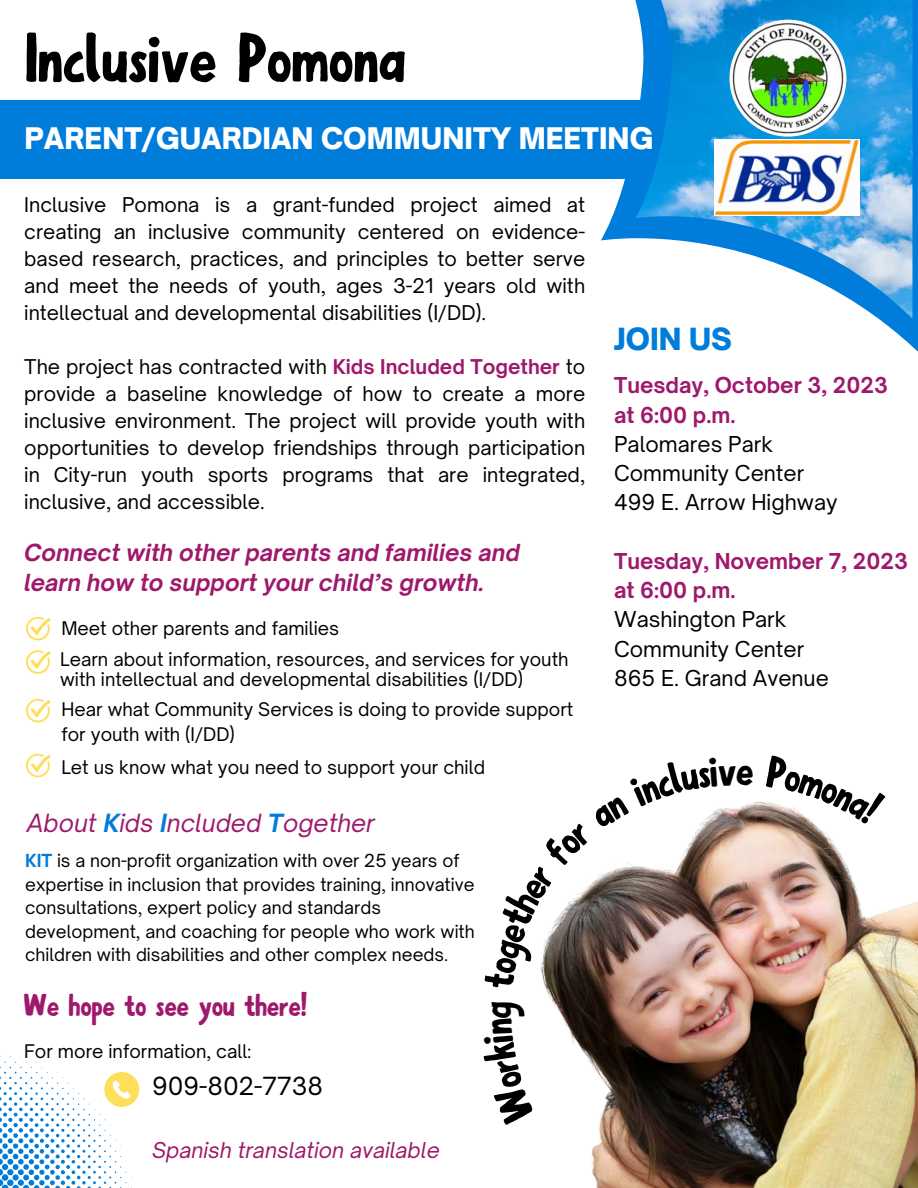
<style>
.page{position:relative;width:918px;height:1188px;background:#fff}
.page>*{position:absolute;margin:0;border:0;box-sizing:border-box;transform-origin:0 0}
.t1{font:70.35px "Boldoa Mat";color:#000}
.t2{font:45px "Boldoa Mat";color:#000}
.t3{font:31.5px "Boldoa Mat";color:#9f186b}
.t4{font:900 29.25px "Open Sauce One";color:#007cdb}
.t5{font:900 28.5px "Open Sauce One";color:#fff}
.t6{font:italic 24px "Open Sauce One";color:#9f186b}
.t7{font:23.85px "Open Sauce One";color:#000}
.t8{font:italic 700 22.5px/30.3px "Open Sauce One";color:#9f186b}
.t9{font:21px "Open Sauce One";color:#000}
.t10{font:700 21px/29.2px "Open Sauce One";color:#9f186b}
.t11{font:italic 20.85px "Open Sauce One";color:#9f186b}
.t12{font:19.5px/27px "Open Sauce One";color:#000;text-align:justify}
.t13{font:18px/19.2px "Open Sauce One";color:#000}
.t14{font:17.25px/23.7px "Open Sauce One";color:#000}
.s1{font-weight:700;color:#9f186b}
.s2{font-weight:700;color:#007cdb}
</style>
<div class="page">
<svg style="left:26px;top:617px;width:25px;height:23px"></svg>
<div style="left:0;top:100px;width:711px;height:79px;background:#007cdb"></div>
<svg style="left:877px;top:0;width:41px;height:352px;fill:#007cdb"></svg>
<img style="left:601px;top:0;width:311px;height:318px">
<svg style="left:0;top:1051px;width:139px;height:137px"></svg>
<img style="left:546px;top:801px;width:372px;height:387px">
<img style="left:725px;top:17px;width:124px;height:123px">
<svg style="left:26px;top:650px;width:25px;height:24px"></svg>
<svg style="left:26px;top:699px;width:25px;height:23px"></svg>
<svg style="left:26px;top:754px;width:25px;height:23px"></svg>
<img style="left:714px;top:140px;width:146px;height:75px">
<img style="left:541px;top:801px;width:212px;height:188px">
<svg style="left:765px;top:801px;width:121px;height:24px"></svg>
<p class="t1" style="left:26px;top:12px;width:382px">Inclusive Pomona</p>
<p class="t5" style="left:24px;top:121px;width:630px">PARENT/GUARDIAN COMMUNITY MEETING</p>
<p class="t12" style="left:24px;top:191px;width:562px">Inclusive Pomona is a grant-funded project aimed at creating an inclusive community centered on evidence&shy;based research, practices, and principles to better serve and meet the needs of youth, ages 3-21 years old with intellectual and developmental disabilities (I/DD).</p>
<p class="t12" style="left:24px;top:353px;width:562px">The project has contracted with <span class="s1">Kids Included Together</span> to provide a baseline knowledge of how to create a more inclusive environment. The project will provide youth with opportunities to develop friendships through participation in City-run youth sports programs that are integrated, inclusive, and accessible.</p>
<p class="t8" style="left:24px;top:537px;width:497px">Connect with other parents and families and learn how to support your child’s growth.</p>
<p class="t13" style="left:61px;top:619px;width:279px">Meet other parents and families</p>
<p class="t13" style="left:60px;top:650px;width:510px">Learn about information, resources, and services for youth with intellectual and developmental disabilities (I/DD)</p>
<p class="t13" style="left:61px;top:697px;width:514px;line-height:24.8px">Hear what Community Services is doing to provide support for youth with (I/DD)</p>
<p class="t13" style="left:61px;top:757px;width:425px">Let us know what you need to support your child</p>
<p class="t6" style="left:27px;top:808px;width:350px">About <span class="s2">K</span>ids <span class="s2">I</span>ncluded <span class="s2">T</span>ogether</p>
<p class="t14" style="left:25px;top:849px;width:451px"><span class="s2">KIT</span> is a non-profit organization with over 25 years of expertise in inclusion that provides training, innovative consultations, expert policy and standards development, and coaching for people who work with children with disabilities and other complex needs.</p>
<p class="t3" style="left:24px;top:985px;width:285px">We hope to see you there!</p>
<p class="t13" style="left:24px;top:1042px;width:229px">For more information, call:</p>
<p class="t7" style="left:152px;top:1072px;width:172px">909-802-7738</p>
<p class="t11" style="left:152px;top:1138px;width:289px">Spanish translation available</p>
<p class="t2" style="left:467px;top:1018px;width:19px;rotate:-90deg">g</p>
<p class="t4" style="left:614px;top:321px;width:119px">JOIN US</p>
<p class="t10" style="left:614px;top:371px;width:275px">Tuesday, October 3, 2023</p>
<p class="t10" style="left:614px;top:400px;width:123px">at 6:00 p.m.</p>
<p class="t9" style="left:614px;top:431px;width:160px">Palomares Park</p>
<p class="t9" style="left:614px;top:460px;width:192px">Community Center</p>
<p class="t9" style="left:614px;top:489px;width:225px">499 E. Arrow Highway</p>
<p class="t10" style="left:614px;top:546px;width:295px">Tuesday, November 7, 2023 at 6:00 p.m.</p>
<p class="t9" style="left:614px;top:606px;width:174px">Washington Park</p>
<p class="t9" style="left:614px;top:636px;width:192px">Community Center</p>
<p class="t9" style="left:614px;top:665px;width:216px">865 E. Grand Avenue</p>
</div>
